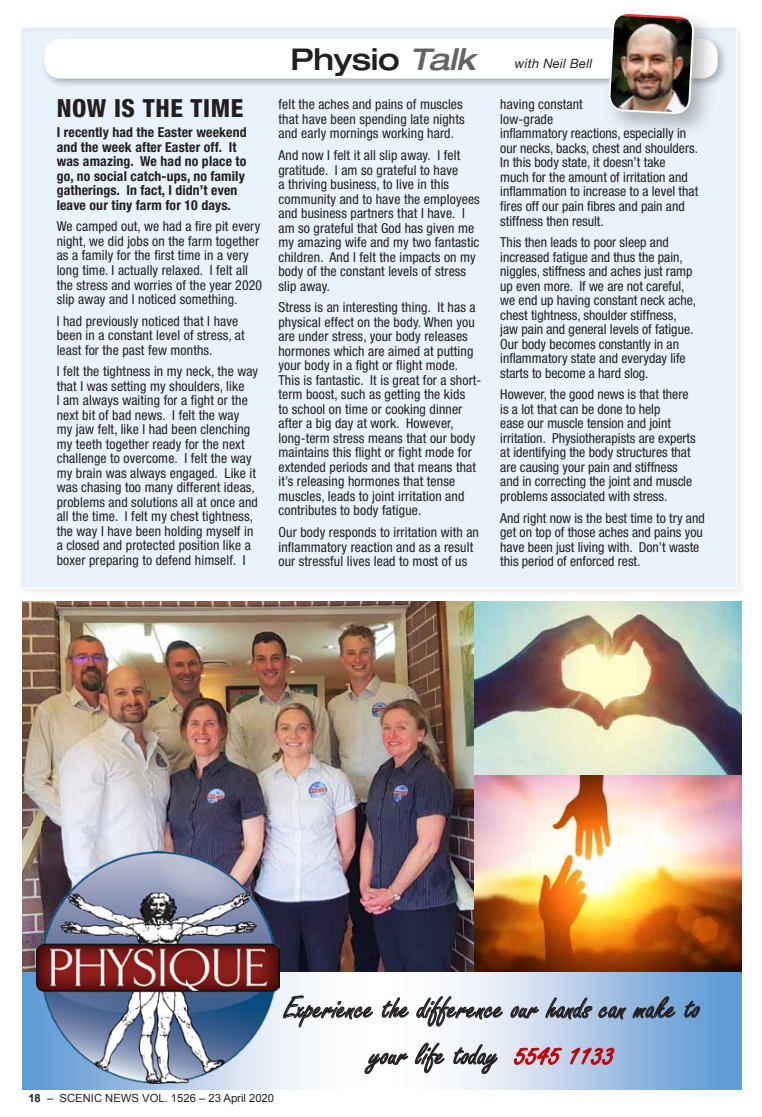
<style>
.page{position:relative;width:762px;height:1117px;background:#fff}
.page>*{position:absolute;margin:0;border:0;box-sizing:border-box;transform-origin:0 0}
.t1{font:33.12px/46.4px "Freestyle Script";color:#231f20;text-align:center}
.t2{font:500 expanded 30px "Helvetica Neue LT Std";letter-spacing:-.01em;color:#231f20}
.t3{font:800 condensed 25px "Helvetica Neue LT Std";letter-spacing:.025em;color:#231f20}
.t4{font:condensed 13.75px/14.5px "Helvetica Neue LT Std";letter-spacing:.01em;color:#231f20}
.t5{font:700 condensed 13.75px/14.5px "Helvetica Neue LT Std";letter-spacing:.01em;color:#231f20}
.t6{font:italic 12.88px "Helvetica Neue LT Std";letter-spacing:.02em;color:#231f20}
.t7{font:11.25px "Arial";color:#231f20}
.s1{font-style:italic;color:#636366}
.s2{color:#c00000}
.s3{font-weight:700}
</style>
<div class="page">
<div style="left:18px;top:24px;width:729px;height:575px;background:#f8f8f8"></div>
<div style="left:20px;top:25px;width:717px;height:564px;background:#e8f3fb"></div>
<div style="left:41px;top:36px;width:687px;height:53px;background:#231f20;opacity:.3"></div>
<div style="left:46px;top:40px;width:670px;height:37px;background:#fff;border-radius:15px"></div>
<div style="left:44px;top:39px;width:674px;height:39px;border:2px solid #fff;border-radius:15px"></div>
<div style="left:603px;top:7px;width:116px;height:132px;background:#231f20;opacity:.3"></div>
<img style="left:608px;top:11px;width:87px;height:104px">
<svg style="left:23px;top:970px;width:718px;height:119px"></svg>
<img style="left:23px;top:601px;width:451px;height:369px">
<img style="left:474px;top:601px;width:267px;height:370px">
<img style="left:37px;top:850px;width:242px;height:233px">
<svg style="left:282px;top:994px;width:91px;height:33px"></svg>
<svg style="left:381px;top:996px;width:28px;height:22px"></svg>
<svg style="left:416px;top:995px;width:87px;height:31px"></svg>
<svg style="left:510px;top:1005px;width:29px;height:13px"></svg>
<svg style="left:545px;top:995px;width:131px;height:24px;background:#8297b1"></svg>
<svg style="left:684px;top:999px;width:16px;height:19px"></svg>
<svg style="left:364px;top:1041px;width:81px;height:33px"></svg>
<svg style="left:453px;top:1043px;width:45px;height:31px"></svg>
<svg style="left:513px;top:1046px;width:49px;height:19px"></svg>
<svg style="left:570px;top:1045px;width:45px;height:19px"></svg>
<p class="t3" style="left:57px;top:93px;width:188px">NOW IS THE TIME</p>
<p class="t5" style="left:57px;top:125px;width:191px">I recently had the Easter weekend and the week after Easter off. It was amazing. We had no place to go, no social catch-ups, no family gatherings. In fact, I didn’t even leave our tiny farm for 10 days.</p>
<p class="t4" style="left:57px;top:219px;width:207px">We camped out, we had a fire pit every night, we did jobs on the farm together as a family for the first time in a very long time. I actually relaxed. I felt all the stress and worries of the year 2020 slip away and I noticed something.</p>
<p class="t4" style="left:57px;top:313px;width:190px">I had previously noticed that I have been in a constant level of stress, at least for the past few months.</p>
<p class="t4" style="left:57px;top:364px;width:203px">I felt the tightness in my neck, the way that I was setting my shoulders, like<br>I am always waiting for a fight or the next bit of bad news. I felt the way my jaw felt, like I had been clenching my teeth together ready for the next challenge to overcome. I felt the way my brain was always engaged. Like it was chasing too many different ideas, problems and solutions all at once and all the time. I felt my chest tightness, the way I have been holding myself in a closed and protected position like a boxer preparing to defend himself. I</p>
<p class="t2" style="left:290px;top:40px;width:186px">Physio <span class="s1">Talk</span></p>
<p class="t6" style="left:515px;top:56px;width:79px">with Neil Bell</p>
<p class="t4" style="left:278px;top:97px;width:188px">felt the aches and pains of muscles that have been spending late nights and early mornings working hard.</p>
<p class="t4" style="left:278px;top:148px;width:203px">And now I felt it all slip away. I felt gratitude. I am so grateful to have<br>a thriving business, to live in this community and to have the employees and business partners that I have. I am so grateful that God has given me my amazing wife and my two fantastic children. And I felt the impacts on my body of the constant levels of stress slip away.</p>
<p class="t4" style="left:278px;top:300px;width:204px">Stress is an interesting thing. It has a physical effect on the body. When you are under stress, your body releases hormones which are aimed at putting your body in a fight or flight mode.<br>This is fantastic. It is great for a short&shy;term boost, such as getting the kids<br>to school on time or cooking dinner after a big day at work. However, long-term stress means that our body maintains this flight or fight mode for extended periods and that means that it’s releasing hormones that tense muscles, leads to joint irritation and contributes to body fatigue.</p>
<p class="t4" style="left:278px;top:524px;width:202px">Our body responds to irritation with an inflammatory reaction and as a result our stressful lives lead to most of us</p>
<p class="t4" style="left:500px;top:97px;width:199px">having constant<br>low-grade<br>inflammatory reactions, especially in our necks, backs, chest and shoulders.<br>In this body state, it doesn’t take<br>much for the amount of irritation and inflammation to increase to a level that fires off our pain fibres and pain and stiffness then result.</p>
<p class="t4" style="left:500px;top:235px;width:197px">This then leads to poor sleep and increased fatigue and thus the pain, niggles, stiffness and aches just ramp up even more. If we are not careful, we end up having constant neck ache, chest tightness, shoulder stiffness, jaw pain and general levels of fatigue.<br>Our body becomes constantly in an inflammatory state and everyday life starts to become a hard slog.</p>
<p class="t4" style="left:500px;top:387px;width:197px">However, the good news is that there is a lot that can be done to help<br>ease our muscle tension and joint irritation. Physiotherapists are experts at identifying the body structures that are causing your pain and stiffness and in correcting the joint and muscle problems associated with stress.</p>
<p class="t4" style="left:500px;top:510px;width:206px">And right now is the best time to try and get on top of those aches and pains you have been just living with. Don’t waste this period of enforced rest.</p>
<p class="t1" style="left:284px;top:500px;width:418px">Experience the difference our hands can make to your life today <span class="s2">5545 1133</span></p>
<p class="t1" style="left:284px;top:986px;width:418px">Experience the difference our hands can make to your life today <span class="s2">5545 1133</span></p>
<p class="t7" style="left:28px;top:1090px;width:247px"><span class="s3">18</span> – SCENIC NEWS VOL. 1526 – 23 April 2020</p>
</div>
